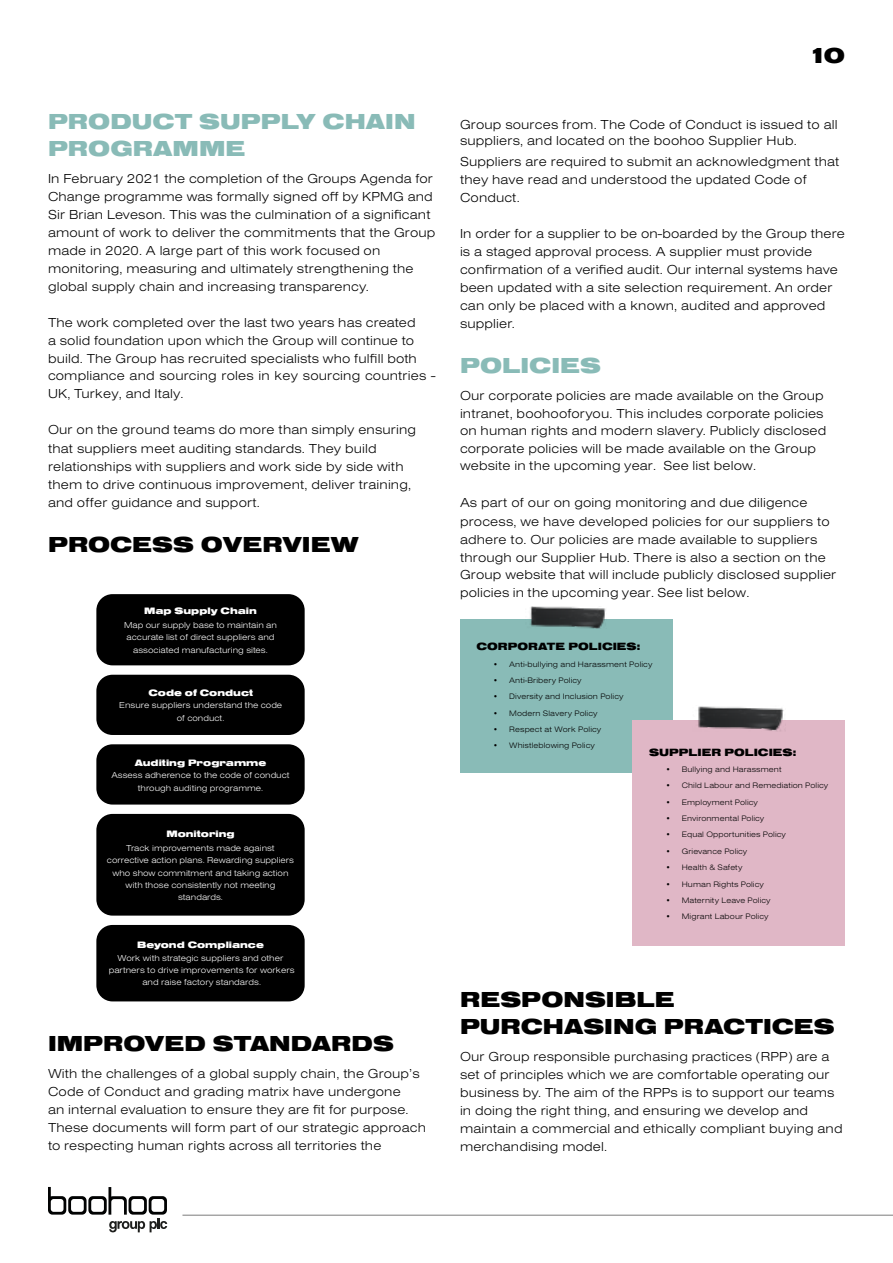
<style>
.page{position:relative;width:893px;height:1263px;background:#fff}
.page>*{position:absolute;margin:0;border:0;box-sizing:border-box;transform-origin:0 0}
.t1{font:900 22.5px/27px "Nimbus San Ext";color:#000}
.t2{font:900 22.5px/27px "Nimbus San Ext";color:#89bbb7}
.t3{font:300 13.5px/18px "Nimbus San Ext";letter-spacing:.01em;color:#000}
.t4{font:300 13.5px "Nimbus San Ext D";letter-spacing:.01em;color:#000}
.t5{font:900 10.95px "Nimbus San Ext";color:#000}
.t6{font:900 9.6px "Nimbus San Ext";color:#fff}
.t7{font:300 8.85px/12.5px "Nimbus San Ext";color:#fff;text-align:center}
.t8{font:300 8.85px "Nimbus San Ext D";color:#fff}
.t9{font:300 8.1px "Nimbus San Ext";letter-spacing:.01em;color:#000}
.s1{font-family:"Nimbus San Ext D"}
.s2{font-family:"Nimbus San Ext"}
</style>
<div class="page">
<svg style="left:48px;top:1187px;width:119px;height:45px"></svg>
<hr style="left:182px;top:1215px;width:711px;height:1px;background:#7c7c7c">
<div style="left:96px;top:594px;width:209px;height:71px;background:#000;border-radius:16px"></div>
<div style="left:96px;top:675px;width:209px;height:60px;background:#000;border-radius:16px"></div>
<div style="left:96px;top:744px;width:209px;height:60px;background:#000;border-radius:16px"></div>
<div style="left:96px;top:814px;width:209px;height:102px;background:#000;border-radius:16px"></div>
<div style="left:96px;top:925px;width:209px;height:76px;background:#000;border-radius:16px"></div>
<div style="left:460px;top:620px;width:212px;height:153px;background:#89bbb7"></div>
<img style="left:526px;top:606px;width:81px;height:23px">
<div style="left:633px;top:720px;width:212px;height:225px;background:#e0b7c6"></div>
<img style="left:698px;top:706px;width:86px;height:25px">
<h1 class="t2" style="left:48px;top:108px;width:369px">PRODUCT SUPPLY CHAIN<br>PROGRAMME</h1>
<p class="t3" style="left:48px;top:169px;width:389px">In February 2021 the completion of the Groups Agenda for Change programme was formally signed off by KPMG and Sir Brian Leveson. This was the culmination of a significant amount of work to deliver the commitments that the Group made in 2020. A large part of this work focused on monitoring, measuring and ultimately strengthening the global supply chain and increasing transparency.</p>
<p class="t3" style="left:48px;top:313px;width:389px">The work completed over the last two years has created<br>a solid foundation upon which the Group will continue to build. The Group has recruited specialists who fulfill both compliance and sourcing roles in key sourcing countries - UK, Turkey, <span class="s1">and</span> Italy.</p>
<p class="t3" style="left:48px;top:420px;width:370px">Our on the ground teams do more than simply ensuring that suppliers meet auditing standards. They build relationships with suppliers and work side by side with them to drive continuous improvement, deliver training, and offer guidance and support.</p>
<h1 class="t1" style="left:48px;top:531px;width:312px">PROCESS OVERVIEW</h1>
<p class="t6" style="left:144px;top:606px;width:114px">Map Supply Chain</p>
<p class="t7" style="left:124px;top:618px;width:154px">Map our supply base to maintain an accurate list of direct suppliers and associated manufacturing sites.</p>
<p class="t6" style="left:148px;top:687px;width:106px">Code of Conduct</p>
<p class="t7" style="left:119px;top:698px;width:165px;line-height:13.5px">Ensure suppliers understand <span class="s1">the</span> code of conduct.</p>
<p class="t6" style="left:135px;top:757px;width:133px">Auditing Programme</p>
<p class="t7" style="left:111px;top:768px;width:180px;line-height:12.9px">Assess adherence to the code of conduct through auditing programme.</p>
<p class="t6" style="left:166px;top:828px;width:70px">Monitoring</p>
<p class="t7" style="left:107px;top:841px;width:189px">Track improvements made against corrective action plans. Rewarding suppliers who show commitment and taking action with those consistently not meeting standards.</p>
<p class="t6" style="left:137px;top:939px;width:128px">Beyond Compliance</p>
<p class="t7" style="left:109px;top:951px;width:187px">Work with strategic suppliers and other partners to drive improvements for workers</p>
<p class="t8" style="left:142px;top:977px;width:120px"><span class="s2">and</span> raise factory standards.</p>
<h1 class="t1" style="left:48px;top:1030px;width:347px">IMPROVED STANDARDS</h1>
<p class="t3" style="left:48px;top:1064px;width:379px">With the challenges of a global supply chain, the Group’s Code of Conduct and grading matrix have undergone<br>an internal evaluation to ensure they are fit for purpose.<br>These documents will form part of our strategic approach to respecting human rights across all territories the</p>
<h1 class="t1" style="left:807px;top:42px;width:39px">10</h1>
<p class="t3" style="left:460px;top:116px;width:379px;line-height:16.2px">Group sources from. The Code of Conduct is issued to all suppliers, and located on the boohoo Supplier Hub<span class="s1">.</span></p>
<p class="t3" style="left:460px;top:152px;width:381px">Suppliers are required to submit an acknowledgment that they have read and understood the updated Code of<br>Conduct.</p>
<p class="t3" style="left:460px;top:224px;width:386px">In order for a supplier to be on-boarded by the Group there is a staged approval process. A supplier must provide confirmation of a verified audit. Our internal systems have been updated with a site selection requirement. An order can only be placed with a known, audited and approved supplier.</p>
<h1 class="t2" style="left:460px;top:352px;width:143px">POLICIES</h1>
<p class="t3" style="left:460px;top:386px;width:368px">Our corporate policies are made available on the Group intranet, boohooforyou. This includes corporate policies on human rights and modern slavery. Publicly disclosed corporate policies will be made available on the Group</p>
<p class="t4" style="left:460px;top:458px;width:298px"><span class="s2">website</span> in the upcoming year. See list below.</p>
<p class="t3" style="left:460px;top:492px;width:371px;line-height:19.4px">As part of our on going monitoring <span class="s1">and</span> due diligence process, we have developed policies for our suppliers to</p>
<p class="t3" style="left:460px;top:530px;width:378px;line-height:17.4px">adhere to. Our policies are made available to suppliers through our Supplier Hub. There is also a section on the<br>Group website that <span class="s1">will</span> include publicly disclosed supplier</p>
<p class="t4" style="left:460px;top:585px;width:291px"><span class="s2">policies</span> in the upcoming year. See list below.</p>
<p class="t5" style="left:477px;top:640px;width:165px">CORPORATE POLICIES:</p>
<p class="t9" style="left:493px;top:658px;width:161px">• Anti-bullying and Harassment Policy</p>
<p class="t9" style="left:493px;top:675px;width:90px">• Anti-Bribery Policy</p>
<p class="t9" style="left:493px;top:691px;width:132px">• Diversity and Inclusion Policy</p>
<p class="t9" style="left:493px;top:707px;width:106px">• Modern Slavery Policy</p>
<p class="t9" style="left:493px;top:724px;width:110px">• Respect at Work Policy</p>
<p class="t9" style="left:493px;top:740px;width:103px">• Whistle<span class="s1">b</span>lowing Policy</p>
<p class="t5" style="left:649px;top:746px;width:149px">SUPPLIER POLICIES:</p>
<p class="t9" style="left:665px;top:764px;width:118px">• Bullying and Harassment</p>
<p class="t9" style="left:665px;top:780px;width:164px">• Child Labour and Remediation Policy</p>
<p class="t9" style="left:665px;top:797px;width:94px">• Employment Policy</p>
<p class="t9" style="left:665px;top:813px;width:100px">• Environmental Policy</p>
<p class="t9" style="left:665px;top:829px;width:122px">• Equal Opportunities Policy</p>
<p class="t9" style="left:665px;top:846px;width:83px">• Grievance Policy</p>
<p class="t9" style="left:665px;top:862px;width:79px">• Health &amp; Safety</p>
<p class="t9" style="left:665px;top:878px;width:100px">• Human Rights Policy</p>
<p class="t9" style="left:665px;top:895px;width:107px">• Maternity Leave Policy</p>
<p class="t9" style="left:665px;top:911px;width:105px">• Migrant Labour Policy</p>
<h1 class="t1" style="left:460px;top:986px;width:376px">RESPONSIBLE<br>PURCHASING PRACTICES</h1>
<p class="t3" style="left:460px;top:1047px;width:384px">Our Group responsible purchasing practices (RPP) are a set of principles which we are comfortable operating our business by. The aim of the RPPs is to support our teams in doing the right thing, and ensuring we develop and maintain a commercial and ethically compliant buying and merchandising model.</p>
</div>
